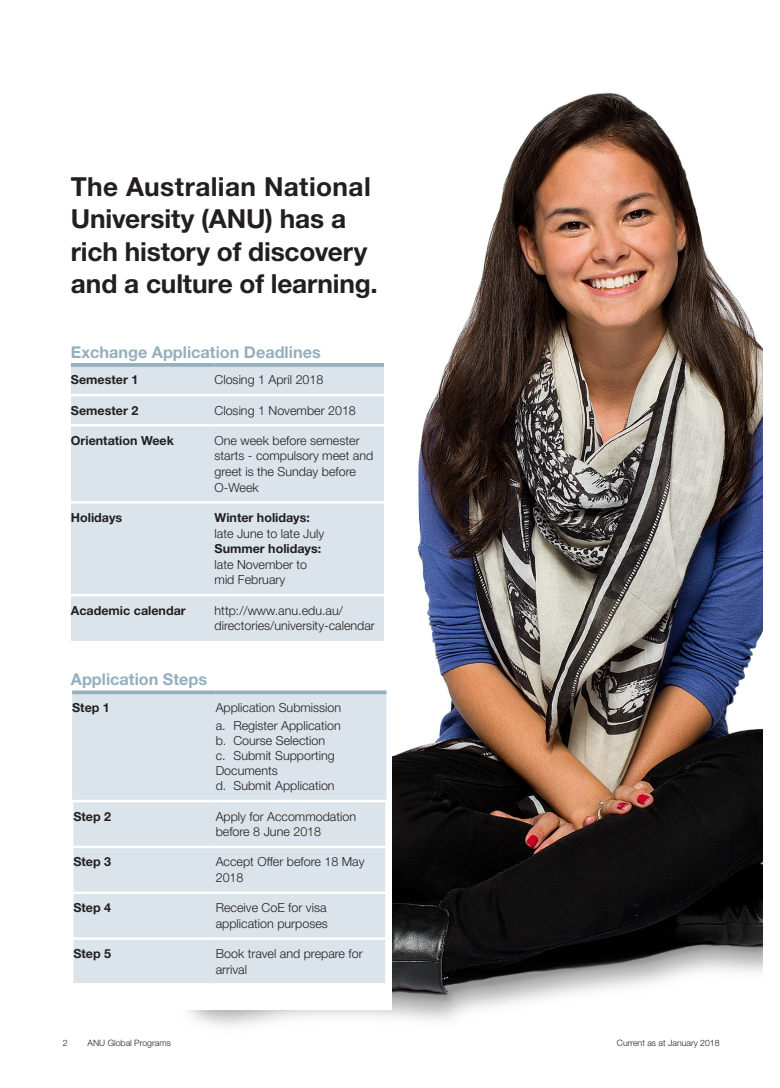
<style>
.page{position:relative;width:780px;height:1088px;background:#fff}
.page>*{position:absolute;margin:0;border:0;box-sizing:border-box;transform-origin:0 0}
.Quote_Text_-_large{font:700 26.25px/32.5px "Helvetica Neue LT Std";letter-spacing:-.005em;color:#231f20}
.Sub_Heading_2{font:700 16.25px "Helvetica Neue LT Std";color:#94afbd}
.Body_Copy_10pt{font:300 12.5px/15.6px "Helvetica Neue LT Std";color:#231f20}
.Body_Copy_10pt-2{font:700 12.5px "Helvetica Neue LT Std";color:#231f20}
.Description_text_-_L{font:300 8.75px "Helvetica Neue LT Std";color:#231f20}
.Page_number_-_LEFT{font:300 8.75px "Helvetica Neue LT Std";color:#231f20}
.s1{font-weight:700}
</style>
<div class="page">
<img style="left:188px;top:92px;width:574px;height:934px">
<div style="left:64px;top:339px;width:328px;height:671px;background:#fff"></div>
<div style="left:71px;top:367px;width:313px;height:274px;background:#dbe4ea"></div>
<svg style="left:71px;top:363px;width:143px;height:4px"></svg>
<svg style="left:214px;top:363px;width:170px;height:4px"></svg>
<hr style="left:71px;top:394px;width:143px;height:2px;background:#fff">
<hr style="left:214px;top:394px;width:170px;height:2px;background:#fff">
<hr style="left:71px;top:424px;width:143px;height:2px;background:#fff">
<hr style="left:214px;top:424px;width:170px;height:2px;background:#fff">
<hr style="left:71px;top:501px;width:143px;height:3px;background:#fff">
<hr style="left:214px;top:501px;width:170px;height:3px;background:#fff">
<hr style="left:71px;top:594px;width:143px;height:2px;background:#fff">
<hr style="left:214px;top:594px;width:170px;height:2px;background:#fff">
<div style="left:72px;top:694px;width:314px;height:289px;background:#dbe4ea"></div>
<svg style="left:72px;top:690px;width:144px;height:4px"></svg>
<svg style="left:216px;top:690px;width:170px;height:4px"></svg>
<hr style="left:71px;top:800px;width:145px;height:2px;background:#fff">
<hr style="left:71px;top:802px;width:2px;height:44px;background:#fff">
<hr style="left:216px;top:800px;width:171px;height:2px;background:#fff">
<hr style="left:385px;top:802px;width:2px;height:44px;background:#fff">
<hr style="left:71px;top:846px;width:145px;height:2px;background:#fff">
<hr style="left:71px;top:848px;width:2px;height:43px;background:#fff">
<hr style="left:216px;top:846px;width:171px;height:2px;background:#fff">
<hr style="left:385px;top:848px;width:2px;height:43px;background:#fff">
<hr style="left:71px;top:891px;width:145px;height:3px;background:#fff">
<hr style="left:71px;top:894px;width:2px;height:43px;background:#fff">
<hr style="left:216px;top:891px;width:171px;height:3px;background:#fff">
<hr style="left:385px;top:894px;width:2px;height:43px;background:#fff">
<hr style="left:71px;top:937px;width:145px;height:3px;background:#fff">
<hr style="left:71px;top:940px;width:2px;height:43px;background:#fff">
<hr style="left:216px;top:937px;width:171px;height:3px;background:#fff">
<hr style="left:385px;top:940px;width:2px;height:43px;background:#fff">
<p class="Quote_Text_-_large" style="left:71px;top:170px;width:308px">The Australian National<br>University (ANU) has a rich history of discovery and a culture of learning.</p>
<p class="Sub_Heading_2" style="left:71px;top:342px;width:251px">Exchange Application Deadlines</p>
<p class="Body_Copy_10pt-2" style="left:71px;top:372px;width:69px">Semester 1</p>
<p class="Body_Copy_10pt" style="left:214px;top:372px;width:110px">Closing 1 April 2018</p>
<p class="Body_Copy_10pt-2" style="left:71px;top:402px;width:69px">Semester 2</p>
<p class="Body_Copy_10pt" style="left:214px;top:402px;width:143px">Closing 1 November 2018</p>
<p class="Body_Copy_10pt-2" style="left:71px;top:433px;width:104px">Orientation Week</p>
<p class="Body_Copy_10pt" style="left:214px;top:432px;width:160px">One week before semester starts - compulsory meet and greet is the Sunday before<br>O-Week</p>
<p class="Body_Copy_10pt-2" style="left:71px;top:510px;width:53px">Holidays</p>
<p class="Body_Copy_10pt" style="left:214px;top:509px;width:111px"><span class="s1">Winter holidays: </span>late June to late July<br><span class="s1">Summer holidays: </span>late November to mid February</p>
<p class="Body_Copy_10pt-2" style="left:71px;top:602px;width:116px">Academic calendar</p>
<p class="Body_Copy_10pt" style="left:214px;top:602px;width:162px">http://www.anu.edu.au/ directories/university-calendar</p>
<p class="Sub_Heading_2" style="left:71px;top:670px;width:138px">Application Steps</p>
<p class="Body_Copy_10pt-2" style="left:72px;top:700px;width:39px">Step 1</p>
<p class="Body_Copy_10pt" style="left:216px;top:699px;width:127px">Application Submission</p>
<p class="Body_Copy_10pt" style="left:216px;top:718px;width:126px">a. Register Application</p>
<p class="Body_Copy_10pt" style="left:216px;top:733px;width:111px">b. Course Selection</p>
<p class="Body_Copy_10pt" style="left:216px;top:748px;width:120px;line-height:15px">c. Submit Supporting<br>Documents</p>
<p class="Body_Copy_10pt" style="left:216px;top:778px;width:120px">d. Submit Application</p>
<p class="Body_Copy_10pt-2" style="left:73px;top:808px;width:39px">Step 2</p>
<p class="Body_Copy_10pt" style="left:216px;top:808px;width:142px">Apply for Accommodation before 8 June 2018</p>
<p class="Body_Copy_10pt-2" style="left:73px;top:854px;width:39px">Step 3</p>
<p class="Body_Copy_10pt" style="left:216px;top:854px;width:150px">Accept Offer before 18 May<br>2018</p>
<p class="Body_Copy_10pt-2" style="left:73px;top:900px;width:39px">Step 4</p>
<p class="Body_Copy_10pt" style="left:216px;top:900px;width:114px">Receive CoE for visa application purposes</p>
<p class="Body_Copy_10pt-2" style="left:73px;top:946px;width:39px">Step 5</p>
<p class="Body_Copy_10pt" style="left:216px;top:945px;width:148px">Book travel and prepare for arrival</p>
<p class="Page_number_-_LEFT" style="left:63px;top:1037px;width:6px">2</p>
<p class="Description_text_-_L" style="left:88px;top:1037px;width:85px">ANU Global Programs</p>
<p class="Description_text_-_L" style="left:617px;top:1037px;width:104px">Current as at January 2018</p>
</div>
